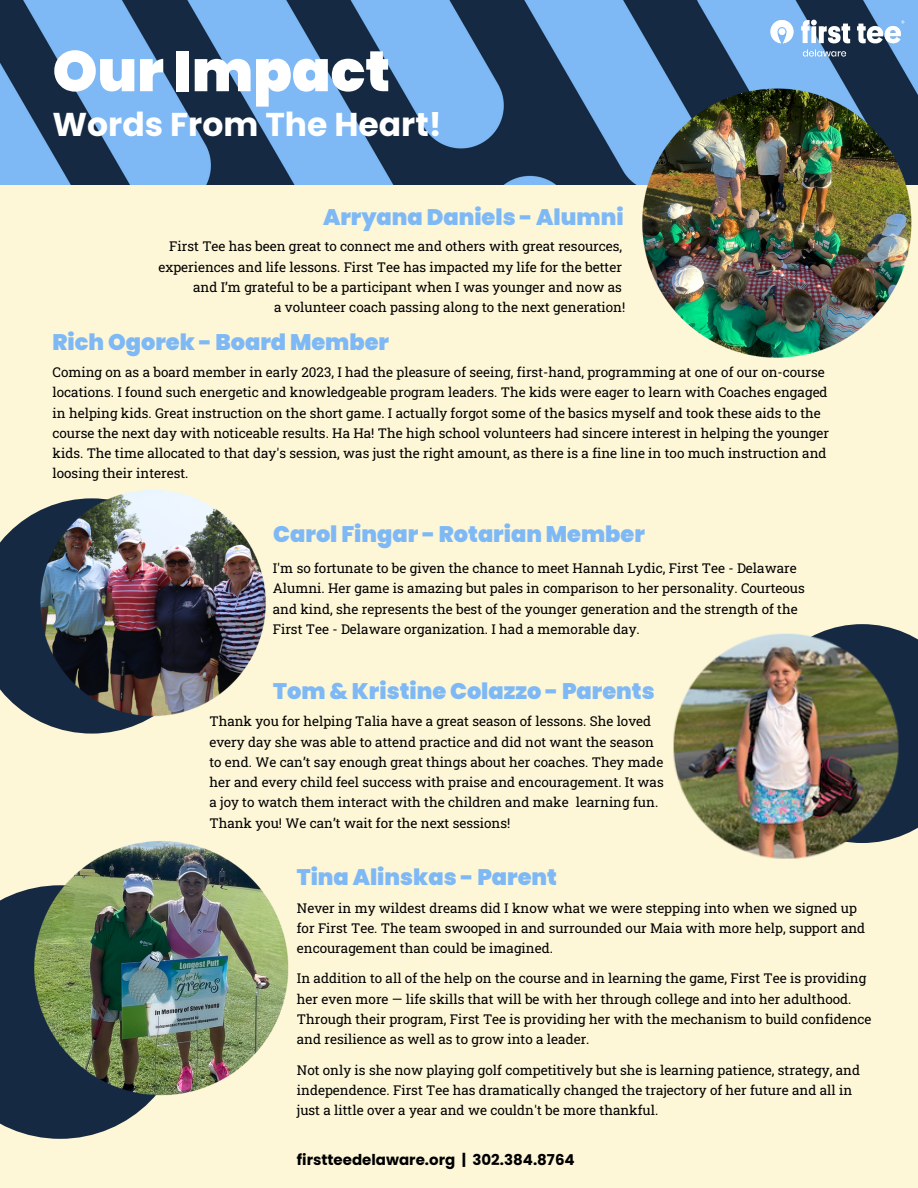
<style>
.page{position:relative;width:918px;height:1188px;background:#fdf6d7}
.page>*{position:absolute;margin:0;border:0;box-sizing:border-box;transform-origin:0 0}
.t1{font:900 57px "Poppins";color:#fff}
.t2{font:700 33px "Poppins";color:#fff}
.t3{font:900 22.5px "Poppins";color:#7eb9f6}
.t4{font:700 15px "Poppins";color:#000}
.t5{font:13.5px/20.2px "Roboto Slab";color:#000}
</style>
<div class="page">
<svg style="left:823px;top:624px;width:95px;height:219px;background:#2e4052"></svg>
<img style="left:668px;top:627px;width:244px;height:244px;border-radius:50%">
<svg style="left:0;top:514px;width:143px;height:220px;fill:#152a42"></svg>
<img style="left:32px;top:490px;width:234px;height:232px">
<svg style="left:0;top:890px;width:144px;height:249px;background:#314354"></svg>
<img style="left:26px;top:841px;width:263px;height:266px">
<img style="left:0;top:0;width:918px;height:184px">
<img style="left:626px;top:73px;width:292px;height:285px">
<img style="left:767px;top:17px;width:140px;height:52px">
<p class="t1" style="left:53px;top:31px;width:339px">Our Impact</p>
<p class="t2" style="left:53px;top:102px;width:391px">Words From The Heart!</p>
<p class="t3" style="left:323px;top:202px;width:302px">Arryana Daniels - Alumni</p>
<p class="t5" style="left:169px;top:236px;width:454px">First Tee has been great to connect me and others with great resources,</p>
<p class="t5" style="left:158px;top:256px;width:465px">experiences and life lessons. First Tee has impacted my life for the better</p>
<p class="t5" style="left:193px;top:277px;width:430px">and I’m grateful to be a participant when I was younger and now as</p>
<p class="t5" style="left:274px;top:297px;width:353px">a volunteer coach passing along to the next generation!</p>
<p class="t3" style="left:53px;top:327px;width:338px">Rich Ogorek - Board Member</p>
<p class="t5" style="left:53px;top:362px;width:778px">Coming on as a board member in early 2023, I had the pleasure of seeing, first-hand, programming at one of our on-course locations. I found such energetic and knowledgeable program leaders. The kids were eager to learn with Coaches engaged in helping kids. Great instruction on the short game. I actually forgot some of the basics myself and took these aids to the course the next day with noticeable results. Ha Ha! The high school volunteers had sincere interest in helping the younger kids. The time allocated to that day's session, was just the right amount, as there is a fine line in too much instruction and loosing their interest.</p>
<p class="t3" style="left:273px;top:519px;width:373px">Carol Fingar - Rotarian Member</p>
<p class="t5" style="left:273px;top:558px;width:534px">I'm so fortunate to be given the chance to meet Hannah Lydic, First Tee - Delaware Alumni. Her game is amazing but pales in comparison to her personality. Courteous and kind, she represents the best of the younger generation and the strength of the First Tee - Delaware organization. I had a memorable day.</p>
<p class="t3" style="left:273px;top:676px;width:383px">Tom &amp; Kristine Colazzo - Parents</p>
<p class="t5" style="left:209px;top:711px;width:443px">Thank you for helping Talia have a great season of lessons. She loved</p>
<p class="t5" style="left:209px;top:731px;width:446px">every day she was able to attend practice and did not want the season</p>
<p class="t5" style="left:209px;top:752px;width:455px">to end. We can’t say enough great things about her coaches. They made</p>
<p class="t5" style="left:209px;top:772px;width:456px">her and every child feel success with praise and encouragement. It was</p>
<p class="t5" style="left:209px;top:792px;width:450px">a joy to watch them interact with the children and make learning fun.</p>
<p class="t5" style="left:209px;top:812px;width:302px">Thank you! We can’t wait for the next sessions!</p>
<p class="t3" style="left:297px;top:862px;width:262px">Tina Alinskas - Parent</p>
<p class="t5" style="left:297px;top:897px;width:562px">Never in my wildest dreams did I know what we were stepping into when we signed up</p>
<p class="t5" style="left:297px;top:917px;width:570px">for First Tee. The team swooped in and surrounded our Maia with more help, support and</p>
<p class="t5" style="left:297px;top:938px;width:258px">encouragement than could be imagined.</p>
<p class="t5" style="left:297px;top:968px;width:571px">In addition to all of the help on the course and in learning the game, First Tee is providing</p>
<p class="t5" style="left:297px;top:988px;width:556px">her even more — life skills that will be with her through college and into her adulthood.</p>
<p class="t5" style="left:297px;top:1009px;width:576px">Through their program, First Tee is providing her with the mechanism to build confidence</p>
<p class="t5" style="left:297px;top:1029px;width:294px">and resilience as well as to grow into a leader.</p>
<p class="t5" style="left:297px;top:1059px;width:565px">Not only is she now playing golf competitively but she is learning patience, strategy, and</p>
<p class="t5" style="left:297px;top:1079px;width:557px">independence. First Tee has dramatically changed the trajectory of her future and all in</p>
<p class="t5" style="left:297px;top:1100px;width:363px">just a little over a year and we couldn't be more thankful.</p>
<p class="t4" style="left:297px;top:1150px;width:279px">firstteedelaware.org | 302.384.8764</p>
</div>
